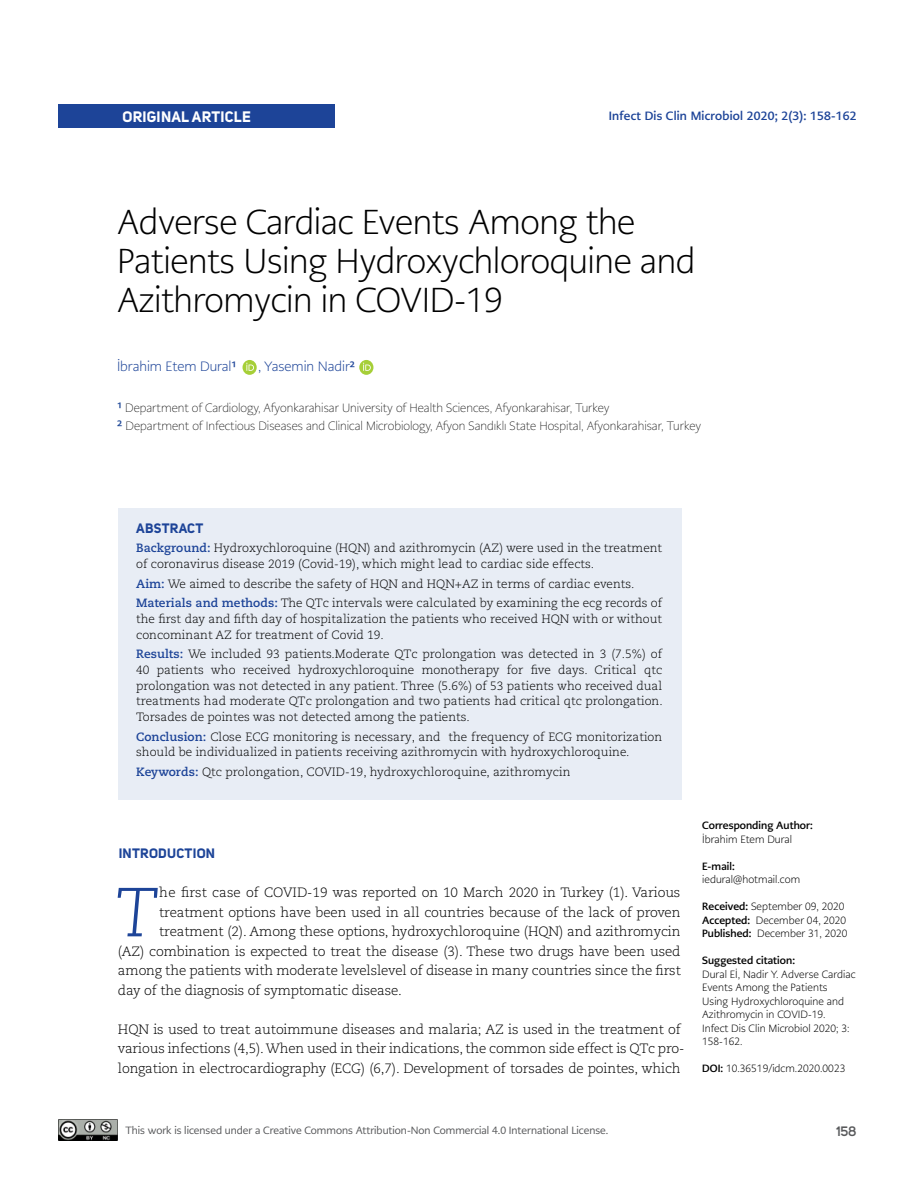
<style>
.page{position:relative;width:915px;height:1191px;background:#fff}
.page>*{position:absolute;margin:0;border:0;box-sizing:border-box;transform-origin:0 0}
.t1{font:italic 300 69.15px "Caecilia LT Pro 46";color:#1d4498}
.t2{font:300 34.5px/39px "PMN Caecilia Sans Head";letter-spacing:-.01em;color:#000}
.t3{font:700 15px "Uni Sans";letter-spacing:.02em;color:#fff}
.t4{font:300 13.5px/19.5px "Caecilia LT Pro 45";letter-spacing:-.01em;color:#000}
.t5{font:300 13.5px "PMN Caecilia Sans Head";color:#1d4498}
.t6{font:700 13.5px "Uni Sans";letter-spacing:.02em;color:#1d4498}
.t7{font:600 13.5px "Uni Sans";color:#58595b}
.t8{font:300 12px/15.8px "Caecilia LT Pro 45";color:#000}
.t9{font:200 12px/18px "PMN Caecilia Sans Head";color:#000}
.t10{font:700 12px "PMN Caecilia Sans Head";letter-spacing:.02em;color:#1d4498}
.t11{font:300 10.5px/13.5px "PMN Caecilia Sans Head";letter-spacing:.005em;color:#000}
.t12{font:10.5px "PMN Caecilia Sans Head";color:#58595b}
.t13{font:700 10.5px "PMN Caecilia Sans Head";letter-spacing:.005em;color:#000}
.s1{font-weight:700}
.s2{font-weight:700;font-size:13.5px;color:#1d4696}
.s3{font-family:"Caecilia LT Pro 75";font-weight:700;color:#1d4498}
</style>
<div class="page">
<div style="left:58px;top:104px;width:277px;height:24px;background:#1d4498"></div>
<img style="left:58px;top:1119px;width:59px;height:21px">
<div style="left:118px;top:508px;width:563px;height:291px;background:#e8edf5"></div>
<div style="left:242px;top:360px;width:14px;height:15px;background:#a6cf38;border-radius:50%"></div>
<svg style="left:246px;top:363px;width:8px;height:8px"></svg>
<div style="left:359px;top:360px;width:14px;height:15px;background:#a6cf38;border-radius:50%"></div>
<svg style="left:363px;top:363px;width:7px;height:8px"></svg>
<p class="t3" style="left:122px;top:107px;width:130px">ORIGINAL ARTICLE</p>
<p class="t10" style="left:608px;top:108px;width:249px">Infect Dis Clin Microbiol 2020; 2(3): 158-162</p>
<h2 class="t2" style="left:117px;top:202px;width:579px">Adverse Cardiac Events Among the<br>Patients Using Hydroxychloroquine and<br>Azithromycin in COVID-19</h2>
<p class="t5" style="left:117px;top:357px;width:121px">İbrahim Etem Dural<span class="s1">1</span></p>
<p class="t5" style="left:258px;top:357px;width:98px">, Yasemin Nadir<span class="s1">2</span></p>
<p class="t9" style="left:117px;top:399px;width:585px"><span class="s2">¹</span> Department of Cardiology, Afyonkarahisar University of Health Sciences, Afyonkarahisar, Turkey<br><span class="s2">2</span> Department of Infectious Diseases and Clinical Microbiology, Afyon Sandıklı State Hospital, Afyonkarahisar, Turkey</p>
<p class="t6" style="left:136px;top:519px;width:69px">ABSTRACT</p>
<p class="t8" style="left:136px;top:540px;width:527px"><span class="s3">Background:</span> Hydroxychloroquine (HQN) and azithromycin (AZ) were used in the treatment of coronavirus disease 2019 (Covid-19), which might lead to cardiac side effects.</p>
<p class="t8" style="left:136px;top:573px;width:527px;line-height:19.5px"><span class="s3">Aim:</span> We aimed to describe the safety of HQN and HQN+AZ in terms of cardiac events.<br><span class="s3">Materials and methods:</span> The QTc intervals were calculated by examining the ecg records of</p>
<p class="t8" style="left:136px;top:610px;width:527px">the first day and fifth day of hospitalization the patients who received HQN with or without concominant AZ for treatment of Covid 19.</p>
<p class="t8" style="left:136px;top:646px;width:528px;text-align:justify"><span class="s3">Results:</span> We included 93 patients.Moderate QTc prolongation was detected in 3 (7.5%) of 40 patients who received hydroxychloroquine monotherapy for five days. Critical qtc prolongation was not detected in any patient. Three (5.6%) of 53 patients who received dual treatments had moderate QTc prolongation and two patients had critical qtc prolongation.<br>Torsades de pointes was not detected among the patients.</p>
<p class="t8" style="left:136px;top:728px;width:527px"><span class="s3">Conclusion:</span> Close ECG monitoring is necessary, and the frequency of ECG monitorization should be individualized in patients receiving azithromycin with hydroxychloroquine.</p>
<p class="t8" style="left:136px;top:763px;width:436px"><span class="s3">Keywords:</span> Qtc prolongation, COVID-19, hydroxychloroquine, azithromycin</p>
<p class="t6" style="left:119px;top:845px;width:98px">INTRODUCTION</p>
<h1 class="t1" style="left:116px;top:869px;width:43px">T</h1>
<p class="t4" style="left:159px;top:882px;width:522px">he first case of COVID-19 was reported on 10 March 2020 in Turkey (1). Various</p>
<p class="t4" style="left:159px;top:902px;width:522px">treatment options have been used in all countries because of the lack of proven</p>
<p class="t4" style="left:159px;top:921px;width:522px">treatment (2). Among these options, hydroxychloroquine (HQN) and azithromycin</p>
<p class="t4" style="left:118px;top:941px;width:564px">(AZ) combination is expected to treat the disease (3). These two drugs have been used</p>
<p class="t4" style="left:118px;top:960px;width:564px">among the patients with moderate levelslevel of disease in many countries since the first</p>
<p class="t4" style="left:118px;top:980px;width:285px">day of the diagnosis of symptomatic disease.</p>
<p class="t4" style="left:118px;top:1019px;width:568px">HQN is used to treat autoimmune diseases and malaria; AZ is used in the treatment of various infections (4,5). When used in their indications, the common side effect is QTc pro&shy;longation in electrocardiography (ECG) (6,7). Development of torsades de pointes, which</p>
<p class="t13" style="left:702px;top:818px;width:112px">Corresponding Author:</p>
<p class="t11" style="left:702px;top:832px;width:91px">İbrahim Etem Dural</p>
<p class="t13" style="left:702px;top:859px;width:34px">E-mail:</p>
<p class="t11" style="left:702px;top:873px;width:99px">iedural@hotmail.com</p>
<p class="t11" style="left:702px;top:900px;width:147px"><span class="s1">Received:</span> September 09, 2020<br><span class="s1">Accepted:</span> December 04, 2020<br><span class="s1">Published:</span> December 31, 2020</p>
<p class="t13" style="left:702px;top:953px;width:94px">Suggested citation:</p>
<p class="t11" style="left:702px;top:967px;width:155px">Dural Eİ, Nadir Y. Adverse Cardiac<br>Events Among the Patients<br>Using Hydroxychloroquine and<br>Azithromycin in COVID-19.<br>Infect Dis Clin Microbiol 2020; 3:<br>158-162.</p>
<p class="t11" style="left:702px;top:1062px;width:144px"><span class="s1">DOI:</span> 10.36519/idcm.2020.0023</p>
<p class="t12" style="left:125px;top:1123px;width:484px">This work is licensed under a Creative Commons Attribution-Non Commercial 4.0 International License.</p>
<p class="t7" style="left:835px;top:1123px;width:22px">158</p>
</div>
